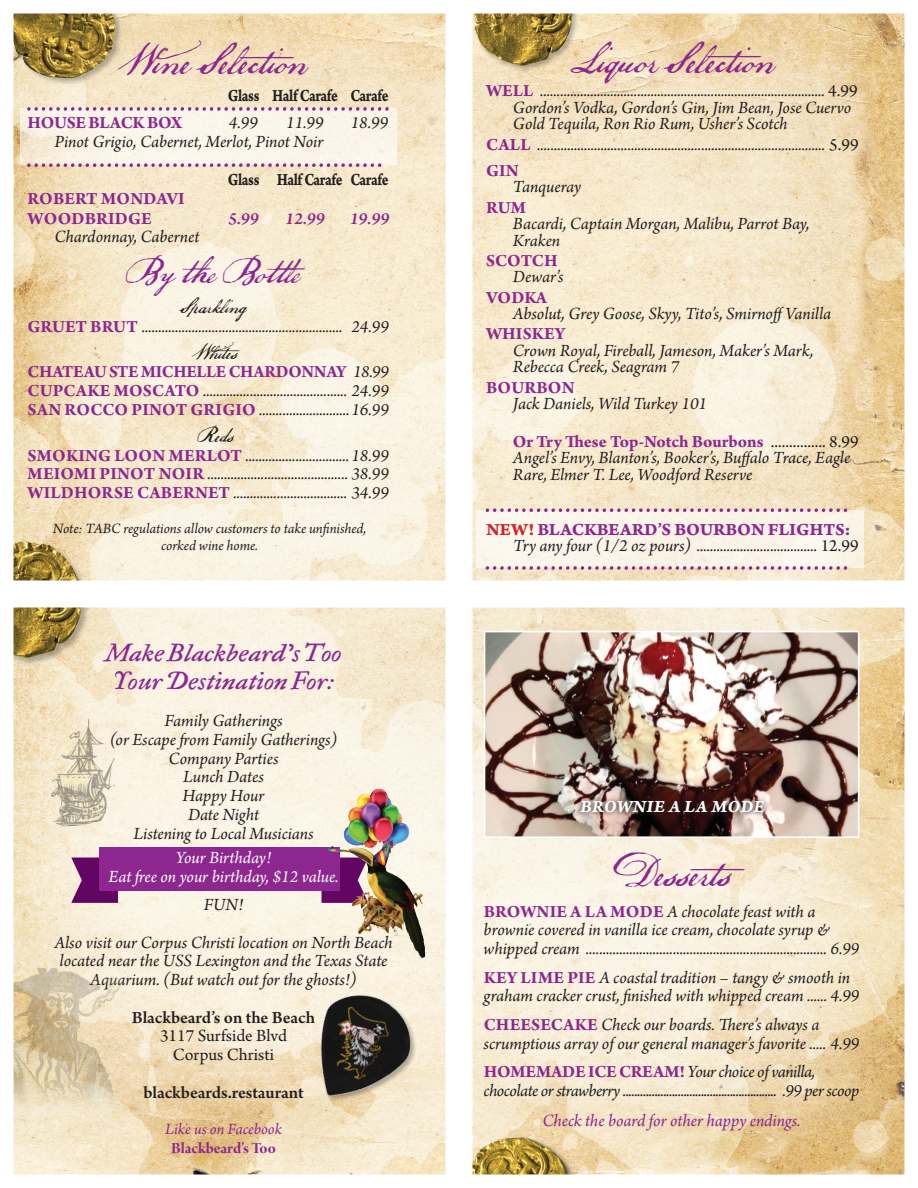
<style>
.page{position:relative;width:918px;height:1188px;background:#fff}
.page>*{position:absolute;margin:0;border:0;box-sizing:border-box;transform-origin:0 0}
.t1{font:42px "P22 Declaration Script";color:#8d278f}
.t2{font:36px "P22 Declaration Alternate";color:#8d278f}
.t3{font:italic 27px/27.8px "Historical Fell Type";color:#8d278f;scale:1.1 1}
.t4{font:21px "P22 Declaration Script";color:#231f20}
.t5{font:italic 18px/18.8px "Arno Pro";letter-spacing:-.005em;color:#231f20}
.t6{font:italic 18px/18.8px "Arno Pro";letter-spacing:-.03em;color:#231f20}
.t7{font:700 18px/19.5px "Arno Pro";letter-spacing:.005em;color:#8d278f}
.t8{font:italic 18px/18.8px "Arno Pro";letter-spacing:-.005em;color:#fff;text-align:center}
.t9{font:600 18px "Arno Pro";letter-spacing:-.005em;color:#231f20}
.t10{font:18px "Arno Pro Bold Caption";letter-spacing:-.03em;color:#231f20;scale:.8 1}
.t11{font:italic 18px "Arno Pro";letter-spacing:-.005em;color:#8d278f}
.t12{font:18px "Arno Pro Bold Caption";letter-spacing:-.01em;color:#8d278f}
.t13{font:18px/18.8px "Arno Pro";color:#231f20;text-align:center}
.t14{font:18px "Arno Pro Bold Italic Caption";letter-spacing:.01em;color:#fff}
.t15{font:italic 600 18px "Arno Pro";color:#8d278f}
.t16{font:700 18px "Arno Pro";letter-spacing:-.015em;color:#8d278f}
.t17{font:italic 16.5px "Arno Pro";letter-spacing:-.005em;color:#8d278f}
.t18{font:16.5px "Arno Pro Bold Display";letter-spacing:-.005em;color:#8d278f}
.t19{font:italic 15px/16.8px "Arno Pro";letter-spacing:-.005em;color:#231f20;text-align:center}
.s1{font-weight:700;font-style:normal;color:#8d278f}
.s2{font-style:normal}
.s3{font-weight:400;font-style:italic;color:#231f20}
.s4{font-weight:400;color:#231f20}
.s5{color:#d1232a}
</style>
<div class="page">
<img style="left:15px;top:15px;width:888px;height:1158px">
<img style="left:487px;top:634px;width:369px;height:201px">
<div style="left:484px;top:631px;width:375px;height:207px;border:2px solid #fff"></div>
<svg style="left:575px;top:796px;width:194px;height:22px;background:#644c47"></svg>
<div style="left:20px;top:108px;width:377px;height:57px;background:#fbf5e9"></div>
<div style="left:476px;top:510px;width:388px;height:58px;background:#fbf5ea"></div>
<svg style="left:26px;top:106px;width:364px;height:5px"></svg>
<svg style="left:26px;top:163px;width:357px;height:5px"></svg>
<svg style="left:485px;top:508px;width:363px;height:5px"></svg>
<svg style="left:485px;top:565px;width:363px;height:5px"></svg>
<img style="left:285px;top:973px;width:147px;height:152px">
<svg style="left:71px;top:858px;width:47px;height:45px"></svg>
<div style="left:99px;top:848px;width:241px;height:43px;background:#8d278f"></div>
<img style="left:325px;top:784px;width:112px;height:187px">
<img style="left:15px;top:967px;width:105px;height:146px">
<img style="left:15px;top:531px;width:85px;height:138px">
<img style="left:472px;top:15px;width:117px;height:61px">
<img style="left:15px;top:15px;width:110px;height:79px">
<img style="left:472px;top:1125px;width:110px;height:48px">
<img style="left:47px;top:714px;width:79px;height:116px">
<div style="left:0;top:0;width:918px;height:1188px;border:14px solid #fff"></div>
<div style="left:8px;top:580px;width:902px;height:28px;background:#fff"></div>
<div style="left:446px;top:0;width:26px;height:1188px;background:#fff"></div>
<h1 class="t1" style="left:119px;top:35px;width:196px">Wine Selection</h1>
<p class="t10" style="left:228px;top:85px;width:202px">Glass Half Carafe Carafe</p>
<p class="t16" style="left:28px;top:113px;width:156px">HOUSE BLACK BOX</p>
<p class="t5" style="left:229px;top:115px;width:31px">4.99</p>
<p class="t5" style="left:286px;top:115px;width:39px">11.99</p>
<p class="t5" style="left:351px;top:115px;width:39px">18.99</p>
<p class="t5" style="left:54px;top:133px;width:270px">Pinot Grigio, Cabernet, Merlot, Pinot Noir</p>
<p class="t10" style="left:228px;top:168px;width:202px">Glass Half Carafe Carafe</p>
<p class="t7" style="left:28px;top:190px;width:159px">ROBERT MONDAVI<br>WOODBRIDGE</p>
<p class="t15" style="left:228px;top:208px;width:32px">5.99</p>
<p class="t15" style="left:285px;top:208px;width:41px">12.99</p>
<p class="t15" style="left:350px;top:208px;width:41px">19.99</p>
<p class="t5" style="left:54px;top:229px;width:146px">Chardonnay, Cabernet</p>
<h2 class="t2" style="left:126px;top:250px;width:181px">By the Bottle</h2>
<p class="t4" style="left:180px;top:293px;width:68px">Sparkling</p>
<p class="t5" style="left:28px;top:318px;width:363px"><span class="s1">GRUET BRUT</span> ............................................................ 24.99</p>
<p class="t4" style="left:192px;top:339px;width:58px">Whites</p>
<p class="t5" style="left:28px;top:364px;width:363px;text-align:justify"><span class="s1">CHATEAU STE MICHELLE CHARDONNAY</span> 18.99<br><span class="s1">CUPCAKE MOSCATO</span> ........................................... 24.99<br><span class="s1">SAN ROCCO PINOT GRIGIO</span> ...........................16.99</p>
<p class="t4" style="left:197px;top:422px;width:39px">Reds</p>
<p class="t5" style="left:28px;top:447px;width:363px;text-align:justify"><span class="s1">SMOKING LOON MERLOT</span> ...............................18.99<br><span class="s1">MEIOMI PINOT NOIR</span> .......................................... 38.99<br><span class="s1">WILDHORSE CABERNET</span> .................................. 34.99</p>
<p class="t19" style="left:53px;top:521px;width:315px">Note: TABC regulations allow customers to take unfinished, corked wine home.</p>
<h3 class="t3" style="left:106px;top:638px;width:216px">Make Blackbeard’s Too<br>Your Destination For:</h3>
<p class="t5" style="left:110px;top:712px;width:229px;text-align:center">Family Gatherings<br>(or Escape from Family Gatherings)<br>Company Parties<br>Lunch Dates<br>Happy Hour<br>Date Night<br>Listening to Local Musicians</p>
<p class="t8" style="left:109px;top:850px;width:231px">Your Birthday!<br>Eat free on your birthday, $12 value.</p>
<p class="t5" style="left:54px;top:887px;width:340px;line-height:37.5px;text-align:center">FUN!<br>Also visit our Corpus Christi location on North Beach</p>
<p class="t5" style="left:60px;top:952px;width:329px;text-align:center">located near the USS Lexington and the Texas State<br>Aquarium. (But watch out for the ghosts!)</p>
<p class="t9" style="left:132px;top:1007px;width:185px">Blackbeard’s on the Beach</p>
<p class="t13" style="left:160px;top:1027px;width:129px">3117 Surfside Blvd<br>Corpus Christi</p>
<p class="t9" style="left:143px;top:1082px;width:162px">blackbeards.restaurant</p>
<p class="t17" style="left:165px;top:1120px;width:118px">Like us on Facebook</p>
<p class="t18" style="left:171px;top:1139px;width:106px">Blackbeard’s Too</p>
<h1 class="t1" style="left:570px;top:34px;width:213px">Liquor Selection</h1>
<p class="t5" style="left:513px;top:84px;width:346px;line-height:16.5px;text-indent:-27px"><span class="s1">WELL</span> ..................................................................................... <span class="s2">4.99<br></span>Gordon’s Vodka, Gordon’s Gin, Jim Bean, Jose Cuervo<br>Gold Tequila, Ron Rio Rum, Usher’s Scotch</p>
<p class="t5" style="left:486px;top:133px;width:374px;line-height:25.5px"><span class="s1">CALL</span> ...................................................................................... <span class="s2">5.99<br></span><span class="s1">GIN</span></p>
<p class="t5" style="left:513px;top:178px;width:70px">Tanqueray</p>
<p class="t7" style="left:486px;top:198px;width:41px">RUM</p>
<p class="t5" style="left:513px;top:216px;width:298px;line-height:16.5px">Bacardi, Captain Morgan, Malibu, Parrot Bay,<br>Kraken</p>
<p class="t7" style="left:486px;top:252px;width:73px">SCOTCH</p>
<p class="t5" style="left:513px;top:268px;width:52px">Dewar’s</p>
<p class="t7" style="left:486px;top:288px;width:63px">VODKA</p>
<p class="t5" style="left:513px;top:305px;width:320px">Absolut, Grey Goose, Skyy, Tito’s, SmirnoffVanilla</p>
<p class="t7" style="left:486px;top:325px;width:81px">WHISKEY</p>
<p class="t5" style="left:513px;top:343px;width:302px;line-height:16.5px">Crown Royal, Fireball, Jameson, Maker’s Mark,<br>Rebecca Creek, Seagram 7</p>
<p class="t7" style="left:486px;top:378px;width:90px">BOURBON</p>
<p class="t7" style="left:513px;top:386px;width:347px;line-height:37.5px"><span class="s3">Jack Daniels, Wild Turkey 101<br></span>Or Try These Top-Notch Bourbons <span class="s4">............... 8.99</span></p>
<p class="t5" style="left:513px;top:450px;width:339px;line-height:16.5px">Angel’s Envy, Blanton’s, Booker’s, Buffalo Trace, Eagle<br>Rare, Elmer T. Lee, Woodford Reserve</p>
<p class="t12" style="left:486px;top:519px;width:366px"><span class="s5">NEW!</span> BLACKBEARD’S BOURBON FLIGHTS:</p>
<p class="t5" style="left:513px;top:538px;width:347px">Try any four (1/2 oz pours) .................................... <span class="s2">12.99</span></p>
<p class="t14" style="left:580px;top:795px;width:186px">BROWNIE A LA MODE</p>
<h1 class="t1" style="left:612px;top:847px;width:154px">Desserts</h1>
<p class="t5" style="left:484px;top:903px;width:377px"><span class="s1">BROWNIE A LA MODE</span> A chocolate feast with a brownie covered in vanilla ice cream, chocolate syrup &amp; whipped cream ........................................................................ 6.99</p>
<p class="t5" style="left:484px;top:969px;width:377px"><span class="s1">KEY LIME PIE</span> A coastal tradition – tangy &amp; smooth in graham cracker crust, finished with whipped cream ...... 4.99</p>
<p class="t5" style="left:484px;top:1016px;width:377px"><span class="s1">CHEESECAKE</span> Check our boards. There’s always a scrumptious array of our general manager’s favorite ..... 4.99</p>
<p class="t6" style="left:484px;top:1063px;width:377px"><span class="s1">HOMEMADE ICE CREAM!</span> Your choice of vanilla, chocolate or strawberry ..................................................... .99 per scoop</p>
<p class="t11" style="left:543px;top:1111px;width:260px">Check the board for other happy endings.</p>
</div>
